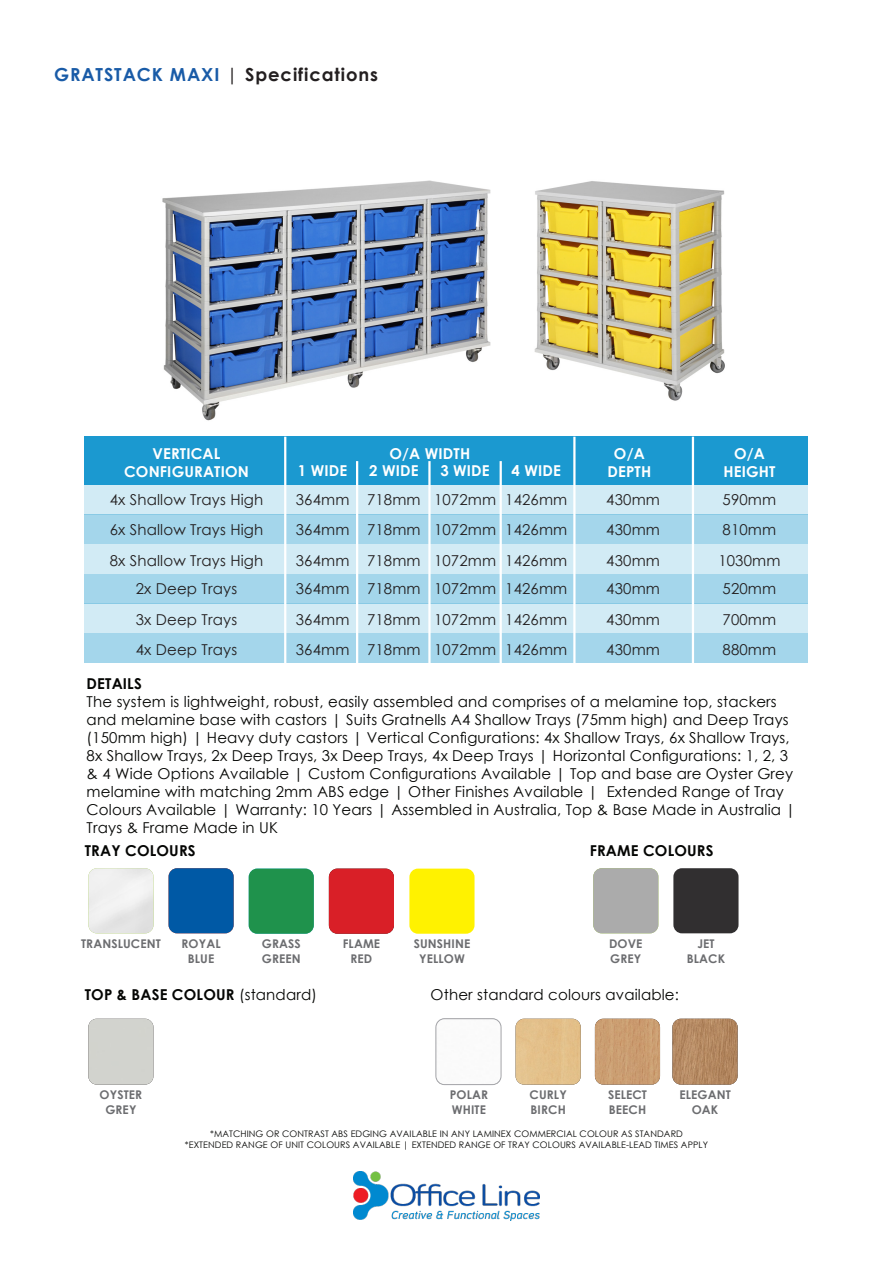
<style>
.page{position:relative;width:893px;height:1263px;background:#fff}
.page>*{position:absolute;margin:0;border:0;box-sizing:border-box;transform-origin:0 0}
.t1{font:700 18px "Century Gothic";letter-spacing:.05em;color:#231f20}
.t2{font:15px/18px "Century Gothic";letter-spacing:.01em;color:#040503}
.t3{font:15px "Century Gothic";letter-spacing:.01em;color:#231f20}
.t4{font:700 15px "Century Gothic";letter-spacing:.01em;color:#fff}
.t5{font:700 15px "Century Gothic";letter-spacing:.01em;color:#040503}
.t6{font:700 12px/14.4px "Century Gothic";letter-spacing:.01em;color:#6c6d70;text-align:center}
.t7{font:9px "Century Gothic";letter-spacing:.01em;color:#040503}
.s1{color:#195ba7}
.s2{font-weight:400}
</style>
<div class="page">
<div style="left:88px;top:1019px;width:65px;height:65px;background:#d2d3ce"></div>
<img style="left:162px;top:180px;width:328px;height:241px">
<img style="left:534px;top:181px;width:191px;height:220px">
<img style="left:354px;top:1171px;width:185px;height:50px">
<div style="left:85px;top:437px;width:723px;height:48px;background:#1b99d0"></div>
<div style="left:85px;top:485px;width:723px;height:30px;background:#d2ebf5"></div>
<div style="left:85px;top:544px;width:723px;height:30px;background:#d2ebf5"></div>
<div style="left:85px;top:603px;width:723px;height:30px;background:#d2ebf5"></div>
<div style="left:85px;top:515px;width:723px;height:29px;background:#a4d6eb"></div>
<div style="left:85px;top:574px;width:723px;height:29px;background:#a4d6eb"></div>
<div style="left:85px;top:633px;width:723px;height:29px;background:#a4d6eb"></div>
<hr style="left:573px;top:437px;width:2px;height:230px;background:#fff">
<hr style="left:500px;top:461px;width:2px;height:206px;background:#fff">
<hr style="left:428px;top:461px;width:3px;height:206px;background:#fff">
<hr style="left:356px;top:461px;width:2px;height:206px;background:#fff">
<hr style="left:692px;top:437px;width:2px;height:230px;background:#fff">
<hr style="left:284px;top:437px;width:2px;height:230px;background:#fff">
<div style="left:329px;top:868px;width:65px;height:66px;background:#d91f27"></div>
<img style="left:88px;top:868px;width:65px;height:65px">
<div style="left:593px;top:868px;width:65px;height:65px;background:#ababab"></div>
<div style="left:169px;top:868px;width:65px;height:65px;background:#0059a5"></div>
<div style="left:673px;top:868px;width:65px;height:65px;background:#312f30;border-radius:9px"></div>
<div style="left:249px;top:868px;width:65px;height:66px;background:#1f924c"></div>
<div style="left:409px;top:868px;width:65px;height:66px;background:#fff200"></div>
<img style="left:436px;top:1019px;width:65px;height:65px">
<div style="left:436px;top:1018px;width:65px;height:67px;border:1px solid #a8a9ad;border-radius:9px"></div>
<img style="left:516px;top:1019px;width:65px;height:65px">
<img style="left:595px;top:1019px;width:65px;height:65px">
<img style="left:672px;top:1019px;width:66px;height:65px">
<p class="t1" style="left:54px;top:61px;width:326px"><span class="s1">GRATSTACK MAXI</span> <span class="s2">|</span> Specifications</p>
<p class="t4" style="left:153px;top:442px;width:69px">VERTICAL</p>
<p class="t4" style="left:124px;top:460px;width:126px">CONFIGURATION</p>
<p class="t3" style="left:110px;top:489px;width:155px">4x Shallow Trays High</p>
<p class="t3" style="left:110px;top:519px;width:155px">6x Shallow Trays High</p>
<p class="t3" style="left:110px;top:550px;width:155px">8x Shallow Trays High</p>
<p class="t3" style="left:136px;top:578px;width:103px">2x Deep Trays</p>
<p class="t3" style="left:136px;top:609px;width:103px">3x Deep Trays</p>
<p class="t3" style="left:136px;top:639px;width:103px">4x Deep Trays</p>
<p class="t4" style="left:389px;top:442px;width:82px">O/A WIDTH</p>
<p class="t4" style="left:298px;top:459px;width:51px">1 WIDE</p>
<p class="t4" style="left:369px;top:459px;width:51px">2 WIDE</p>
<p class="t4" style="left:440px;top:459px;width:51px">3 WIDE</p>
<p class="t4" style="left:512px;top:459px;width:51px">4 WIDE</p>
<p class="t3" style="left:296px;top:489px;width:55px">364mm</p>
<p class="t3" style="left:367px;top:489px;width:55px">718mm</p>
<p class="t3" style="left:434px;top:489px;width:64px">1072mm</p>
<p class="t3" style="left:505px;top:489px;width:64px">1426mm</p>
<p class="t3" style="left:296px;top:519px;width:55px">364mm</p>
<p class="t3" style="left:367px;top:519px;width:55px">718mm</p>
<p class="t3" style="left:434px;top:519px;width:64px">1072mm</p>
<p class="t3" style="left:505px;top:519px;width:64px">1426mm</p>
<p class="t3" style="left:296px;top:550px;width:55px">364mm</p>
<p class="t3" style="left:367px;top:550px;width:55px">718mm</p>
<p class="t3" style="left:434px;top:550px;width:64px">1072mm</p>
<p class="t3" style="left:505px;top:550px;width:64px">1426mm</p>
<p class="t3" style="left:296px;top:578px;width:55px">364mm</p>
<p class="t3" style="left:367px;top:578px;width:55px">718mm</p>
<p class="t3" style="left:434px;top:578px;width:64px">1072mm</p>
<p class="t3" style="left:505px;top:578px;width:64px">1426mm</p>
<p class="t3" style="left:296px;top:609px;width:55px">364mm</p>
<p class="t3" style="left:367px;top:609px;width:55px">718mm</p>
<p class="t3" style="left:434px;top:609px;width:64px">1072mm</p>
<p class="t3" style="left:505px;top:609px;width:64px">1426mm</p>
<p class="t3" style="left:296px;top:639px;width:55px">364mm</p>
<p class="t3" style="left:367px;top:639px;width:55px">718mm</p>
<p class="t3" style="left:434px;top:639px;width:64px">1072mm</p>
<p class="t3" style="left:505px;top:639px;width:64px">1426mm</p>
<p class="t4" style="left:614px;top:442px;width:32px">O/A</p>
<p class="t4" style="left:607px;top:460px;width:45px">DEPTH</p>
<p class="t3" style="left:606px;top:489px;width:55px">430mm</p>
<p class="t3" style="left:606px;top:519px;width:55px">430mm</p>
<p class="t3" style="left:606px;top:550px;width:55px">430mm</p>
<p class="t3" style="left:606px;top:578px;width:55px">430mm</p>
<p class="t3" style="left:606px;top:609px;width:55px">430mm</p>
<p class="t3" style="left:606px;top:639px;width:55px">430mm</p>
<p class="t4" style="left:734px;top:442px;width:32px">O/A</p>
<p class="t4" style="left:723px;top:460px;width:54px">HEIGHT</p>
<p class="t3" style="left:723px;top:489px;width:55px">590mm</p>
<p class="t3" style="left:723px;top:519px;width:55px">810mm</p>
<p class="t3" style="left:718px;top:550px;width:64px">1030mm</p>
<p class="t3" style="left:723px;top:578px;width:55px">520mm</p>
<p class="t3" style="left:723px;top:609px;width:55px">700mm</p>
<p class="t3" style="left:723px;top:639px;width:55px">880mm</p>
<p class="t5" style="left:87px;top:672px;width:57px">DETAILS</p>
<p class="t2" style="left:87px;top:692px;width:710px">The system is lightweight, robust, easily assembled and comprises of a melamine top, stackers and melamine base with castors | Suits Gratnells A4 Shallow Trays (75mm high) and Deep Trays (150mm high) | Heavy duty castors | Vertical Configurations: 4x Shallow Trays, 6x Shallow Trays, 8x Shallow Trays, 2x Deep Trays, 3x Deep Trays, 4x Deep Trays | Horizontal Configurations: 1, 2, 3 &amp; 4 Wide Options Available | Custom Configurations Available | Top and base are Oyster Grey melamine with matching 2mm ABS edge | Other Finishes Available | Extended Range of Tray Colours Available | Warranty: 10 Years | Assembled in Australia, Top &amp; Base Made in Australia |</p>
<p class="t2" style="left:87px;top:818px;width:193px">Trays &amp; Frame Made in UK</p>
<p class="t5" style="left:85px;top:839px;width:112px">TRAY COLOURS</p>
<p class="t5" style="left:590px;top:839px;width:125px">FRAME COLOURS</p>
<p class="t6" style="left:81px;top:936px;width:81px">TRANSLUCENT</p>
<p class="t6" style="left:609px;top:936px;width:35px">DOVE</p>
<p class="t6" style="left:610px;top:951px;width:33px">GREY</p>
<p class="t6" style="left:182px;top:936px;width:41px">ROYAL</p>
<p class="t6" style="left:188px;top:951px;width:28px">BLUE</p>
<p class="t6" style="left:262px;top:936px;width:40px">GRASS</p>
<p class="t6" style="left:262px;top:951px;width:40px">GREEN</p>
<p class="t6" style="left:414px;top:936px;width:58px">SUNSHINE</p>
<p class="t6" style="left:419px;top:951px;width:47px">YELLOW</p>
<p class="t6" style="left:343px;top:936px;width:39px">FLAME</p>
<p class="t6" style="left:350px;top:951px;width:23px">RED</p>
<p class="t6" style="left:697px;top:936px;width:19px">JET</p>
<p class="t6" style="left:687px;top:951px;width:40px">BLACK</p>
<p class="t5" style="left:85px;top:983px;width:234px">TOP &amp; BASE COLOUR <span class="s2">(standard)</span></p>
<p class="t2" style="left:431px;top:985px;width:250px">Other standard colours available:</p>
<p class="t6" style="left:100px;top:1087px;width:44px">OYSTER<br>GREY</p>
<p class="t6" style="left:679px;top:1087px;width:53px">ELEGANT</p>
<p class="t6" style="left:692px;top:1102px;width:28px">OAK</p>
<p class="t7" style="left:210px;top:1127px;width:474px">*MATCHING OR CONTRAST ABS EDGING AVAILABLE IN ANY LAMINEX COMMERCIAL COLOUR AS STANDARD</p>
<p class="t7" style="left:185px;top:1138px;width:525px">*EXTENDED RANGE OF UNIT COLOURS AVAILABLE | EXTENDED RANGE OF TRAY COLOURS AVAILABLE-LEAD TIMES APPLY</p>
<p class="t6" style="left:450px;top:1087px;width:40px">POLAR</p>
<p class="t6" style="left:452px;top:1102px;width:36px">WHITE</p>
<p class="t6" style="left:530px;top:1087px;width:39px">CURLY</p>
<p class="t6" style="left:531px;top:1102px;width:37px">BIRCH</p>
<p class="t6" style="left:608px;top:1087px;width:40px">SELECT</p>
<p class="t6" style="left:609px;top:1102px;width:39px">BEECH</p>
</div>
